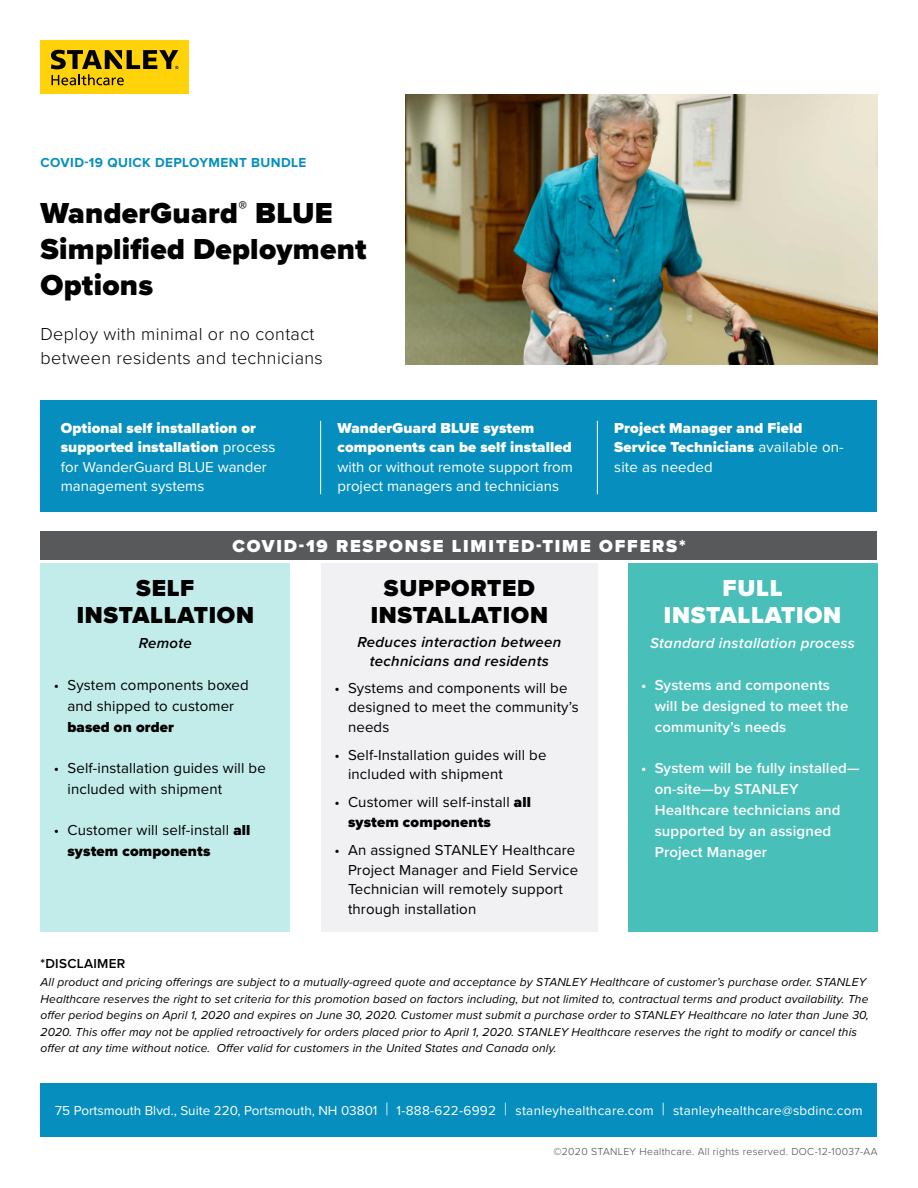
<style>
.page{position:relative;width:918px;height:1188px;background:#fff}
.page>*{position:absolute;margin:0;border:0;box-sizing:border-box;transform-origin:0 0}
.t1{font:900 30px/36px "Proxima Nova";letter-spacing:.01em;color:#000}
.t2{font:900 24px/27px "Proxima Nova";letter-spacing:.03em;color:#000;text-align:center}
.t3{font:900 24px/27px "Proxima Nova";letter-spacing:.03em;color:#fff;text-align:center}
.t4{font:300 18px/24px "Proxima Nova";letter-spacing:.02em;color:#000}
.t5{font:900 18px "Proxima Nova";letter-spacing:.1em;color:#fff}
.t6{font:15px/19.5px "Proxima Nova";letter-spacing:.01em;color:#000}
.t7{font:600 15px/21px "Proxima Nova";letter-spacing:.01em;color:#fff}
.t8{font:15px/19.5px "Proxima Nova";color:#fff}
.t9{font:900 15px/19.5px "Proxima Nova";letter-spacing:.01em;color:#fff}
.t10{font:italic 600 15px/19.5px "Proxima Nova";letter-spacing:.02em;color:#000;text-align:center}
.t11{font:italic 600 15px "Proxima Nova";letter-spacing:.02em;color:#fff}
.t12{font:900 15px "Proxima Nova";letter-spacing:.01em;color:#000}
.t13{font:13.5px "Proxima Nova";letter-spacing:.02em;color:#fff}
.t14{font:700 13.5px "Proxima Nova";letter-spacing:.03em;color:#068fbe}
.t15{font:600 13.5px "Proxima Nova";letter-spacing:.02em;color:#000}
.t16{font:italic 12px/16.5px "Proxima Nova";letter-spacing:.01em;color:#000}
.t17{font:300 10.5px "Proxima Nova";letter-spacing:.03em;color:#464547}
.s1{font-weight:900}
.s2{font-weight:400}
.s3{font-weight:300;font-size:18px}
</style>
<div class="page">
<img style="left:405px;top:94px;width:473px;height:270px">
<div style="left:40px;top:40px;width:149px;height:54px;background:#ffd20a"></div>
<svg style="left:51px;top:50px;width:127px;height:35px"></svg>
<div style="left:40px;top:400px;width:838px;height:112px;background:#068fbe"></div>
<hr style="left:320px;top:421px;width:1px;height:73px;background:#fff">
<hr style="left:597px;top:421px;width:1px;height:73px;background:#fff">
<div style="left:40px;top:1083px;width:838px;height:54px;background:#068fbe"></div>
<div style="left:40px;top:564px;width:250px;height:368px;background:#c1ecea"></div>
<div style="left:40px;top:531px;width:838px;height:28px;background:#58595b"></div>
<div style="left:321px;top:564px;width:277px;height:368px;background:#f1f1f3"></div>
<div style="left:628px;top:564px;width:250px;height:368px;background:#48c0b9"></div>
<p class="t14" style="left:40px;top:155px;width:267px">COVID-19 QUICK DEPLOYMENT BUNDLE</p>
<h1 class="t1" style="left:40px;top:195px;width:328px">WanderGuard<sup>®</sup> BLUE<br>Simplified Deployment<br>Options</h1>
<h3 class="t4" style="left:40px;top:321px;width:284px">Deploy with minimal or no contact between residents and technicians</h3>
<p class="t8" style="left:61px;top:417px;width:216px"><span class="s1">Optional self installation or supported installation</span> process for WanderGuard BLUE wander management systems</p>
<p class="t9" style="left:338px;top:418px;width:236px">WanderGuard BLUE system components can be self installed</p>
<p class="t8" style="left:338px;top:456px;width:237px">with or without remote support from project managers and technicians</p>
<p class="t9" style="left:614px;top:418px;width:231px">Project Manager and Field<br>Service Technicians <span class="s2">available on&shy;site as needed</span></p>
<h3 class="t5" style="left:232px;top:533px;width:455px">COVID-19 RESPONSE LIMITED-TIME OFFERS*</h3>
<h2 class="t2" style="left:371px;top:574px;width:179px">SUPPORTED<br>INSTALLATION</h2>
<p class="t10" style="left:358px;top:632px;width:205px">Reduces interaction between technicians and residents</p>
<p class="t6" style="left:348px;top:677px;width:232px;text-indent:-14px">• Systems and components will be designed to meet the community’s needs</p>
<p class="t6" style="left:348px;top:744px;width:200px;text-indent:-14px">• Self-Installation guides will be included with shipment</p>
<p class="t6" style="left:348px;top:792px;width:184px;text-indent:-14px">• Customer will self-install <span class="s1">all system components</span></p>
<p class="t6" style="left:348px;top:840px;width:232px;text-indent:-14px">• An assigned STANLEY Healthcare<br>Project Manager and Field Service<br>Technician will remotely support through installation</p>
<h2 class="t2" style="left:77px;top:574px;width:179px">SELF<br>INSTALLATION</h2>
<p class="t10" style="left:139px;top:633px;width:55px">Remote</p>
<p class="t6" style="left:54px;top:674px;width:196px;line-height:21px;text-align:center">• System components boxed and shipped to customer</p>
<p class="t12" style="left:67px;top:715px;width:108px">based on order</p>
<p class="t6" style="left:67px;top:757px;width:200px;line-height:21px;text-indent:-14px">• Self-installation guides will be included with shipment</p>
<p class="t6" style="left:67px;top:819px;width:184px;line-height:21px;text-indent:-14px">• Customer will self-install <span class="s1">all system components</span></p>
<h2 class="t3" style="left:664px;top:574px;width:179px">FULL<br>INSTALLATION</h2>
<p class="t11" style="left:650px;top:632px;width:206px">Standard installation process</p>
<p class="t7" style="left:655px;top:674px;width:195px;text-indent:-14px">• Systems and components will be designed to meet the community’s needs</p>
<p class="t7" style="left:655px;top:757px;width:206px;text-indent:-14px">• System will be fully installed— on-site—by STANLEY<br>Healthcare technicians and supported by an assigned<br>Project Manager</p>
<p class="t15" style="left:41px;top:953px;width:86px">*DISCLAIMER</p>
<p class="t16" style="left:40px;top:974px;width:830px">All product and pricing offerings are subject to a mutually-agreed quote and acceptance by STANLEY Healthcare of customer’s purchase order. STANLEY Healthcare reserves the right to set criteria for this promotion based on factors including, but not limited to, contractual terms and product availability. The offer period begins on April 1, 2020 and expires on June 30, 2020. Customer must submit a purchase order to STANLEY Healthcare no later than June 30, 2020. This offer may not be applied retroactively for orders placed prior to April 1, 2020. STANLEY Healthcare reserves the right to modify or cancel this offer at any time without notice. Offer valid for customers in the United States and Canada only.</p>
<p class="t13" style="left:55px;top:1100px;width:809px">75 Portsmouth Blvd., Suite 220, Portsmouth, NH 03801 <span class="s3">|</span> 1-888-622-6992 <span class="s3">|</span> stanleyhealthcare.com <span class="s3">|</span> stanleyhealthcare@sbdinc.com</p>
<p class="t17" style="left:553px;top:1144px;width:326px">©2020 STANLEY Healthcare. All rights reserved. DOC-12-10037-AA</p>
</div>
